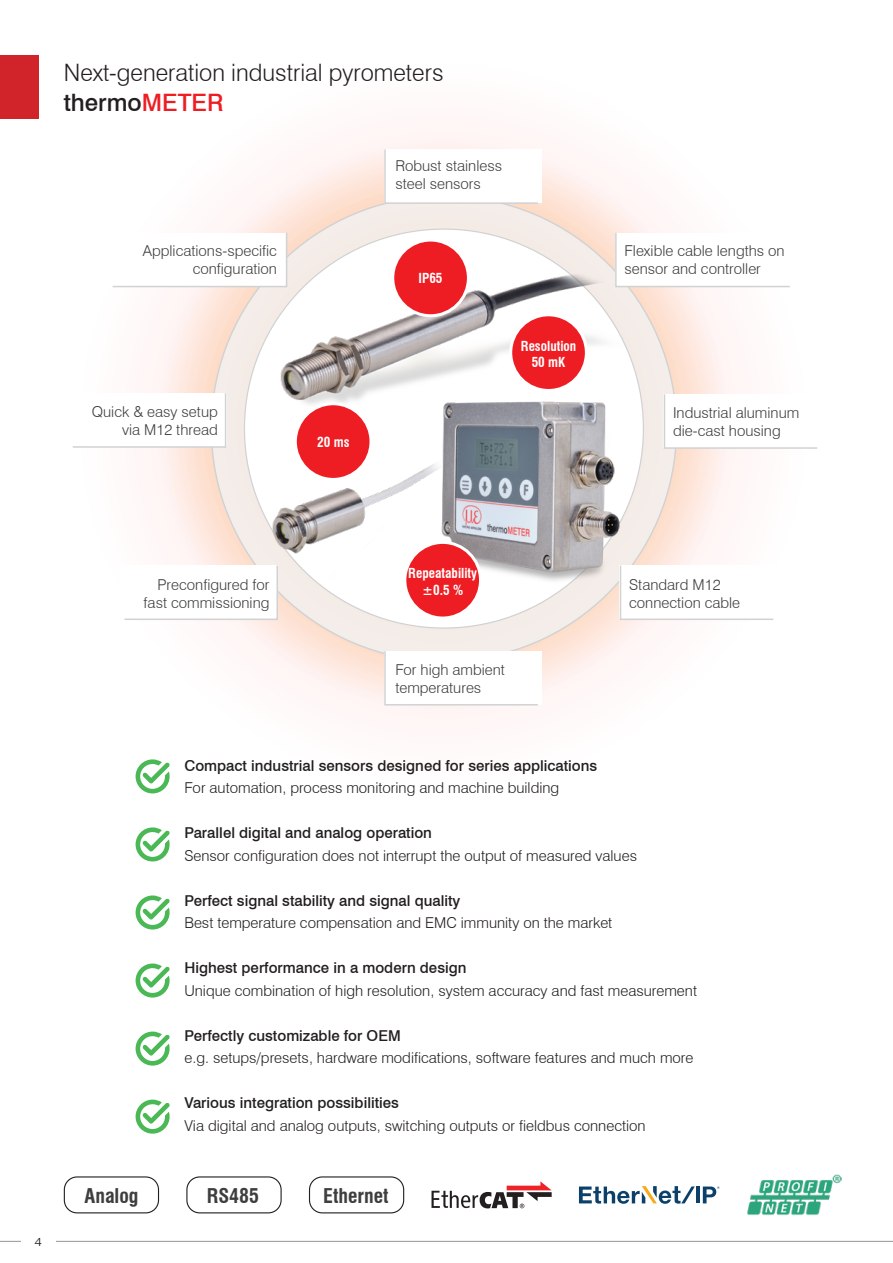
<style>
.page{position:relative;width:893px;height:1263px;background:#fff}
.page>*{position:absolute;margin:0;border:0;box-sizing:border-box;transform-origin:0 0}
.t1{font:300 24px/30px "Swiss 721 BT";color:#231f20}
.t2{font:700 condensed 19.8px "Swiss 721 BT";color:#3e3e3f}
.t3{font:300 15px "Swiss 721 BT";color:#231f20}
.t4{font:300 15px/18px "Swiss 721 BT";color:#3e3e3f}
.t5{font:500 15px "Swiss 721 BT";color:#231f20}
.t6{font:700 condensed 13.5px/16.5px "Swiss 721 BT";color:#fff;text-align:center}
.t7{font:300 12px "Swiss 721 BT";color:#231f20;scale:1.18 1}
.s1{font-weight:500}
.s2{font-weight:500;color:#ee1d23}
</style>
<div class="page">
<div style="left:0;top:55px;width:38px;height:64px;background:#d1232a"></div>
<hr style="left:0;top:1241px;width:893px;height:1px;background:#939598">
<div style="left:21px;top:1220px;width:34px;height:43px;background:#fff"></div>
<svg style="left:73px;top:55px;width:740px;height:740px"></svg>
<div style="left:211px;top:196px;width:465px;height:465px;background:#f4ece8;border-radius:50%"></div>
<div style="left:244px;top:229px;width:399px;height:399px;background:#fff;border-radius:50%"></div>
<svg style="left:614px;top:231px;width:176px;height:57px"></svg>
<svg style="left:111px;top:231px;width:177px;height:57px"></svg>
<svg style="left:663px;top:393px;width:155px;height:56px"></svg>
<svg style="left:73px;top:392px;width:154px;height:56px"></svg>
<svg style="left:619px;top:564px;width:156px;height:57px"></svg>
<svg style="left:123px;top:564px;width:156px;height:57px"></svg>
<svg style="left:383px;top:650px;width:156px;height:56px"></svg>
<svg style="left:383px;top:148px;width:156px;height:57px"></svg>
<img style="left:247px;top:233px;width:402px;height:186px">
<svg style="left:431px;top:1181px;width:121px;height:27px"></svg>
<img style="left:747px;top:1174px;width:95px;height:41px">
<hr style="left:696px;top:1186px;width:3px;height:17px;background:#0b406a">
<svg style="left:579px;top:1186px;width:116px;height:18px"></svg>
<svg style="left:703px;top:1186px;width:16px;height:17px"></svg>
<div style="left:64px;top:1176px;width:95px;height:37px;border:1px solid #231f20;border-radius:13px"></div>
<div style="left:186px;top:1176px;width:96px;height:37px;border:1px solid #231f20;border-radius:13px"></div>
<div style="left:309px;top:1176px;width:95px;height:37px;border:1px solid #231f20;border-radius:13px"></div>
<svg style="left:136px;top:759px;width:34px;height:34px"></svg>
<svg style="left:136px;top:827px;width:34px;height:34px"></svg>
<svg style="left:136px;top:895px;width:34px;height:34px"></svg>
<svg style="left:136px;top:963px;width:34px;height:34px"></svg>
<svg style="left:136px;top:1031px;width:34px;height:34px"></svg>
<svg style="left:136px;top:1099px;width:34px;height:35px"></svg>
<img style="left:329px;top:384px;width:313px;height:214px">
<img style="left:264px;top:452px;width:208px;height:115px">
<div style="left:393px;top:240px;width:75px;height:76px;background:#ee1d23;border-radius:50%"></div>
<div style="left:391px;top:239px;width:79px;height:78px;border:3px solid #fff;border-radius:50%"></div>
<div style="left:295px;top:404px;width:76px;height:75px;background:#ee1d23;border-radius:50%"></div>
<div style="left:294px;top:402px;width:78px;height:79px;border:3px solid #fff;border-radius:50%"></div>
<div style="left:511px;top:315px;width:75px;height:75px;background:#ee1d23;border-radius:50%"></div>
<div style="left:509px;top:313px;width:79px;height:79px;border:3px solid #fff;border-radius:50%"></div>
<div style="left:405px;top:542px;width:75px;height:76px;background:#ee1d23;border-radius:50%"></div>
<div style="left:403px;top:541px;width:79px;height:78px;border:3px solid #fff;border-radius:50%"></div>
<h1 class="t1" style="left:64px;top:58px;width:381px">Next-generation industrial pyrometers <span class="s1">thermo</span><span class="s2">METER</span></h1>
<p class="t4" style="left:143px;top:242px;width:136px;text-align:right">Applications-specific configuration</p>
<p class="t4" style="left:395px;top:156px;width:108px">Robust stainless steel sensors</p>
<p class="t6" style="left:419px;top:269px;width:25px">IP65</p>
<p class="t4" style="left:92px;top:403px;width:127px;text-align:right">Quick &amp; easy setup via M12 thread</p>
<p class="t6" style="left:317px;top:434px;width:34px">20 ms</p>
<p class="t6" style="left:521px;top:337px;width:57px">Resolution<br>50 mK</p>
<p class="t4" style="left:624px;top:242px;width:162px">Flexible cable lengths on sensor and controller</p>
<p class="t4" style="left:673px;top:404px;width:128px">Industrial aluminum die-cast housing</p>
<p class="t7" style="left:35px;top:1235px;width:8px">4</p>
<p class="t4" style="left:144px;top:576px;width:127px;text-align:right">Preconfigured for fast commissioning</p>
<p class="t6" style="left:408px;top:565px;width:70px">Repeatability ±0.5 %</p>
<p class="t4" style="left:395px;top:661px;width:111px">For high ambient temperatures</p>
<p class="t4" style="left:629px;top:576px;width:113px">Standard M12 connection cable</p>
<p class="t5" style="left:184px;top:756px;width:414px">Compact industrial sensors designed for series applications</p>
<p class="t3" style="left:184px;top:779px;width:376px">For automation, process monitoring and machine building</p>
<p class="t5" style="left:184px;top:824px;width:249px">Parallel digital and analog operation</p>
<p class="t3" style="left:184px;top:846px;width:454px">Sensor configuration does not interrupt the output of measured values</p>
<p class="t5" style="left:184px;top:891px;width:277px">Perfect signal stability and signal quality</p>
<p class="t3" style="left:184px;top:914px;width:429px">Best temperature compensation and EMC immunity on the market</p>
<p class="t5" style="left:184px;top:959px;width:284px">Highest performance in a modern design</p>
<p class="t3" style="left:184px;top:981px;width:514px">Unique combination of high resolution, system accuracy and fast measurement</p>
<p class="t5" style="left:184px;top:1026px;width:218px">Perfectly customizable for OEM</p>
<p class="t3" style="left:184px;top:1049px;width:511px">e.g. setups/presets, hardware modifications, software features and much more</p>
<p class="t5" style="left:184px;top:1094px;width:216px">Various integration possibilities</p>
<p class="t3" style="left:184px;top:1116px;width:463px">Via digital and analog outputs, switching outputs or fieldbus connection</p>
<h2 class="t2" style="left:85px;top:1184px;width:56px">Analog</h2>
<h2 class="t2" style="left:207px;top:1184px;width:54px">RS485</h2>
<h2 class="t2" style="left:323px;top:1184px;width:67px">Ethernet</h2>
</div>
